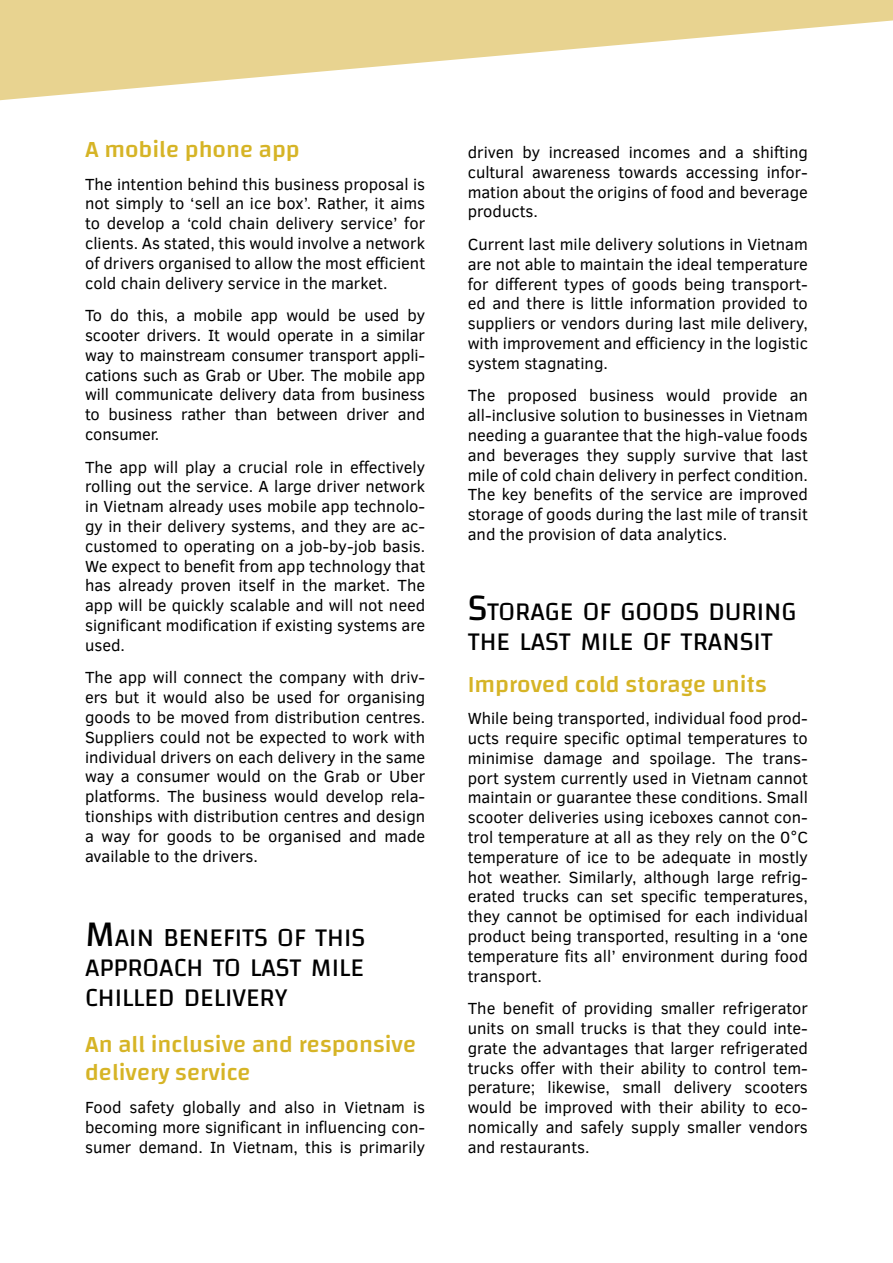
<style>
.page{position:relative;width:893px;height:1263px;background:#fff}
.page>*{position:absolute;margin:0;border:0;box-sizing:border-box;transform-origin:0 0}
.t1{font:26.25px/30px "Changa";color:#000;text-align:justify}
.t2{font:500 24px/28.8px "Changa";color:#d6b426}
.t3{font:16.5px/19.8px "Clear Sans";color:#000;text-align:justify}
.s1{font-size:37.5px}
</style>
<div class="page">
<svg style="left:0;top:0;width:893px;height:101px;fill:#e8d390"></svg>
<h2 class="t2" style="left:85px;top:134px;width:216px">A mobile phone app</h2>
<p class="t3" style="left:85px;top:174px;width:342px">The intention behind this business proposal is not simply to ‘sell an ice box’. Rather, it aims to develop a ‘cold chain delivery service’ for clients. As stated, this would involve a network of drivers organised to allow the most efficient cold chain delivery service in the market.</p>
<p class="t3" style="left:85px;top:305px;width:342px">To do this, a mobile app would be used by scooter drivers. It would operate in a similar way to mainstream consumer transport appli&shy;cations such as Grab or Uber. The mobile app will communicate delivery data from business to business rather than between driver and consumer.</p>
<p class="t3" style="left:85px;top:457px;width:342px">The app will play a crucial role in effectively rolling out the service. A large driver network in Vietnam already uses mobile app technolo&shy;gy in their delivery systems, and they are ac&shy;customed to operating on a job-by-job basis.<br>We expect to benefit from app technology that has already proven itself in the market. The app will be quickly scalable and will not need significant modification if existing systems are used.</p>
<p class="t3" style="left:85px;top:668px;width:342px">The app will connect the company with driv&shy;ers but it would also be used for organising goods to be moved from distribution centres.<br>Suppliers could not be expected to work with individual drivers on each delivery in the same way a consumer would on the Grab or Uber platforms. The business would develop rela&shy;tionships with distribution centres and design a way for goods to be organised and made available to the drivers.</p>
<h1 class="t1" style="left:85px;top:922px;width:281px"><span class="s1">M</span>AIN BENEFITS OF THIS APPROACH TO LAST MILE CHILLED DELIVERY</h1>
<h2 class="t2" style="left:85px;top:1029px;width:333px">An all inclusive and responsive delivery service</h2>
<p class="t3" style="left:85px;top:1097px;width:342px">Food safety globally and also in Vietnam is becoming more significant in influencing con&shy;sumer demand. In Vietnam, this is primarily</p>
<p class="t3" style="left:468px;top:142px;width:342px">driven by increased incomes and a shifting cultural awareness towards accessing infor&shy;mation about the origins of food and beverage products.</p>
<p class="t3" style="left:468px;top:234px;width:342px">Current last mile delivery solutions in Vietnam are not able to maintain the ideal temperature for different types of goods being transport&shy;ed and there is little information provided to suppliers or vendors during last mile delivery, with improvement and efficiency in the logistic system stagnating.</p>
<p class="t3" style="left:468px;top:386px;width:342px">The proposed business would provide an all-inclusive solution to businesses in Vietnam needing a guarantee that the high-value foods and beverages they supply survive that last mile of cold chain delivery in perfect condition.<br>The key benefits of the service are improved storage of goods during the last mile of transit and the provision of data analytics.</p>
<h1 class="t1" style="left:468px;top:596px;width:330px"><span class="s1">S</span>TORAGE OF GOODS DURING<br>THE LAST MILE OF TRANSIT</h1>
<h2 class="t2" style="left:468px;top:669px;width:301px">Improved cold storage units</h2>
<p class="t3" style="left:468px;top:708px;width:342px">While being transported, individual food prod&shy;ucts require specific optimal temperatures to minimise damage and spoilage. The trans&shy;port system currently used in Vietnam cannot maintain or guarantee these conditions. Small scooter deliveries using iceboxes cannot con&shy;trol temperature at all as they rely on the 0°C temperature of ice to be adequate in mostly hot weather. Similarly, although large refrig&shy;erated trucks can set specific temperatures, they cannot be optimised for each individual product being transported, resulting in a ‘one temperature fits all’ environment during food transport.</p>
<p class="t3" style="left:468px;top:998px;width:342px">The benefit of providing smaller refrigerator units on small trucks is that they could inte&shy;grate the advantages that larger refrigerated trucks offer with their ability to control tem&shy;perature; likewise, small delivery scooters would be improved with their ability to eco&shy;nomically and safely supply smaller vendors and restaurants.</p>
</div>
